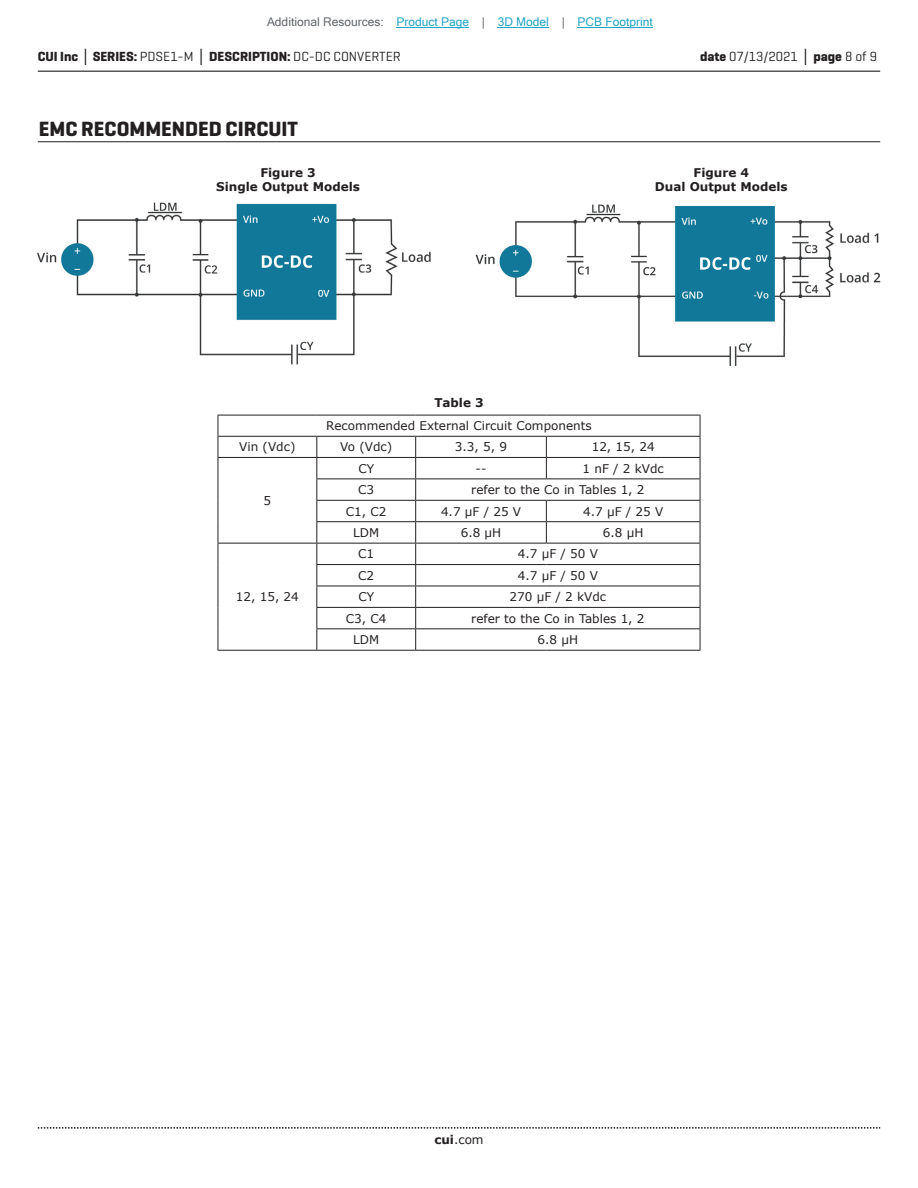
<style>
.page{position:relative;width:918px;height:1188px;background:#fff}
.page>*{position:absolute;margin:0;border:0;box-sizing:border-box;transform-origin:0 0}
.t1{font:700 21px "Geogrotesque";color:#231f20}
.t2{font:700 13.5px "Geogrotesque";color:#231f20}
.t3{font:13.5px "Geogrotesque";color:#231f20}
.t4{font:12px "Verdana";color:#231f20}
.t5{font:700 12px/14.4px "Verdana";color:#231f20;text-align:center}
.t6{font:12px "Microsoft Sans Serif";color:#23a4c6}
.s1{color:#63676b}
.s2{font-family:"Verdana"}
.s3{font-weight:400}
.s4{font-weight:700}
.s5{font-family:"Verdana";font-weight:700}
</style>
<div class="page">
<hr style="left:38px;top:71px;width:842px;height:1px;background:#231f20">
<svg style="left:38px;top:1127px;width:842px;height:2px"></svg>
<hr style="left:38px;top:141px;width:842px;height:1px;background:#231f20">
<hr style="left:218px;top:415px;width:99px;height:1px;background:#231f20">
<hr style="left:317px;top:415px;width:99px;height:1px;background:#231f20">
<hr style="left:416px;top:415px;width:130px;height:1px;background:#231f20">
<hr style="left:546px;top:415px;width:154px;height:1px;background:#231f20">
<hr style="left:218px;top:436px;width:99px;height:1px;background:#231f20">
<hr style="left:317px;top:436px;width:99px;height:1px;background:#231f20">
<hr style="left:416px;top:436px;width:130px;height:1px;background:#231f20">
<hr style="left:546px;top:436px;width:154px;height:1px;background:#231f20">
<hr style="left:218px;top:457px;width:99px;height:1px;background:#231f20">
<hr style="left:317px;top:457px;width:99px;height:1px;background:#231f20">
<hr style="left:416px;top:457px;width:130px;height:1px;background:#231f20">
<hr style="left:546px;top:457px;width:154px;height:1px;background:#231f20">
<svg style="left:546px;top:437px;width:1px;height:41px"></svg>
<hr style="left:316px;top:478px;width:100px;height:1px;background:#231f20">
<hr style="left:416px;top:478px;width:130px;height:1px;background:#231f20">
<hr style="left:546px;top:478px;width:154px;height:1px;background:#231f20">
<hr style="left:316px;top:500px;width:100px;height:1px;background:#231f20">
<hr style="left:416px;top:500px;width:130px;height:1px;background:#231f20">
<hr style="left:546px;top:500px;width:154px;height:1px;background:#231f20">
<hr style="left:316px;top:521px;width:100px;height:1px;background:#231f20">
<hr style="left:416px;top:521px;width:130px;height:1px;background:#231f20">
<hr style="left:546px;top:521px;width:154px;height:1px;background:#231f20">
<svg style="left:546px;top:501px;width:1px;height:42px"></svg>
<hr style="left:218px;top:543px;width:99px;height:1px;background:#231f20">
<hr style="left:317px;top:543px;width:99px;height:1px;background:#231f20">
<hr style="left:416px;top:543px;width:130px;height:1px;background:#231f20">
<hr style="left:546px;top:543px;width:154px;height:1px;background:#231f20">
<hr style="left:316px;top:564px;width:100px;height:1px;background:#231f20">
<hr style="left:416px;top:564px;width:130px;height:1px;background:#231f20">
<hr style="left:546px;top:564px;width:154px;height:1px;background:#231f20">
<hr style="left:316px;top:586px;width:100px;height:1px;background:#231f20">
<hr style="left:416px;top:586px;width:130px;height:1px;background:#231f20">
<hr style="left:546px;top:586px;width:154px;height:1px;background:#231f20">
<hr style="left:316px;top:607px;width:100px;height:1px;background:#231f20">
<hr style="left:416px;top:607px;width:130px;height:1px;background:#231f20">
<hr style="left:546px;top:607px;width:154px;height:1px;background:#231f20">
<svg style="left:218px;top:415px;width:1px;height:235px"></svg>
<hr style="left:316px;top:628px;width:100px;height:1px;background:#231f20">
<svg style="left:316px;top:437px;width:1px;height:213px"></svg>
<hr style="left:416px;top:628px;width:130px;height:1px;background:#231f20">
<svg style="left:415px;top:437px;width:1px;height:213px"></svg>
<hr style="left:546px;top:628px;width:154px;height:1px;background:#231f20">
<svg style="left:700px;top:415px;width:1px;height:235px"></svg>
<hr style="left:218px;top:650px;width:99px;height:1px;background:#231f20">
<hr style="left:317px;top:650px;width:99px;height:1px;background:#231f20">
<hr style="left:416px;top:650px;width:130px;height:1px;background:#231f20">
<hr style="left:546px;top:650px;width:154px;height:1px;background:#231f20">
<img style="left:38px;top:202px;width:393px;height:163px">
<img style="left:475px;top:204px;width:405px;height:162px">
<hr style="left:397px;top:27px;width:72px;height:1px;background:#23a4c6">
<hr style="left:498px;top:27px;width:51px;height:1px;background:#23a4c6">
<hr style="left:578px;top:27px;width:75px;height:1px;background:#23a4c6">
<p class="t6" style="left:267px;top:15px;width:387px"><span class="s1">Additional Resources:</span> Product Page <span class="s1">|</span> 3D Model <span class="s1">|</span> PCB Footprint</p>
<p class="t2" style="left:38px;top:48px;width:365px">CUI Inc <span class="s2">│</span> SERIES: <span class="s3">PDSE1-M</span> <span class="s2">│</span> DESCRIPTION: <span class="s3">DC-DC CONVERTER</span></p>
<p class="t3" style="left:700px;top:48px;width:179px"><span class="s4">date</span> 07/13/2021 <span class="s5">│</span> <span class="s4">page</span> 8 of 9</p>
<h1 class="t1" style="left:39px;top:116px;width:261px">EMC RECOMMENDED CIRCUIT</h1>
<p class="t5" style="left:216px;top:165px;width:145px">Figure 3<br>Single Output Models</p>
<p class="t5" style="left:655px;top:165px;width:134px">Figure 4<br>Dual Output Models</p>
<p class="t5" style="left:434px;top:395px;width:51px">Table 3</p>
<p class="t4" style="left:326px;top:418px;width:267px">Recommended External Circuit Components</p>
<p class="t4" style="left:239px;top:439px;width:58px">Vin (Vdc)</p>
<p class="t4" style="left:340px;top:439px;width:53px">Vo (Vdc)</p>
<p class="t4" style="left:455px;top:439px;width:54px">3.3, 5, 9</p>
<p class="t4" style="left:592px;top:439px;width:64px">12, 15, 24</p>
<p class="t4" style="left:264px;top:492px;width:9px">5</p>
<p class="t4" style="left:236px;top:589px;width:64px">12, 15, 24</p>
<p class="t4" style="left:358px;top:460px;width:17px">CY</p>
<p class="t4" style="left:476px;top:460px;width:12px">--</p>
<p class="t4" style="left:583px;top:460px;width:83px">1 nF / 2 kVdc</p>
<p class="t4" style="left:358px;top:482px;width:18px">C3</p>
<p class="t4" style="left:471px;top:482px;width:175px">refer to the Co in Tables 1, 2</p>
<p class="t4" style="left:346px;top:503px;width:42px">C1, C2</p>
<p class="t4" style="left:441px;top:503px;width:82px">4.7 µF / 25 V</p>
<p class="t4" style="left:583px;top:503px;width:82px">4.7 µF / 25 V</p>
<p class="t4" style="left:353px;top:524px;width:28px">LDM</p>
<p class="t4" style="left:461px;top:524px;width:42px">6.8 μH</p>
<p class="t4" style="left:603px;top:524px;width:42px">6.8 μH</p>
<p class="t4" style="left:358px;top:546px;width:18px">C1</p>
<p class="t4" style="left:518px;top:546px;width:82px">4.7 µF / 50 V</p>
<p class="t4" style="left:358px;top:567px;width:18px">C2</p>
<p class="t4" style="left:518px;top:567px;width:82px">4.7 µF / 50 V</p>
<p class="t4" style="left:358px;top:589px;width:17px">CY</p>
<p class="t4" style="left:510px;top:589px;width:98px">270 µF / 2 kVdc</p>
<p class="t4" style="left:346px;top:610px;width:42px">C3, C4</p>
<p class="t4" style="left:471px;top:610px;width:175px">refer to the Co in Tables 1, 2</p>
<p class="t4" style="left:353px;top:632px;width:28px">LDM</p>
<p class="t4" style="left:538px;top:632px;width:42px">6.8 μH</p>
<p class="t4" style="left:434px;top:1131px;width:51px"><span class="s4">cui</span>.com</p>
</div>
